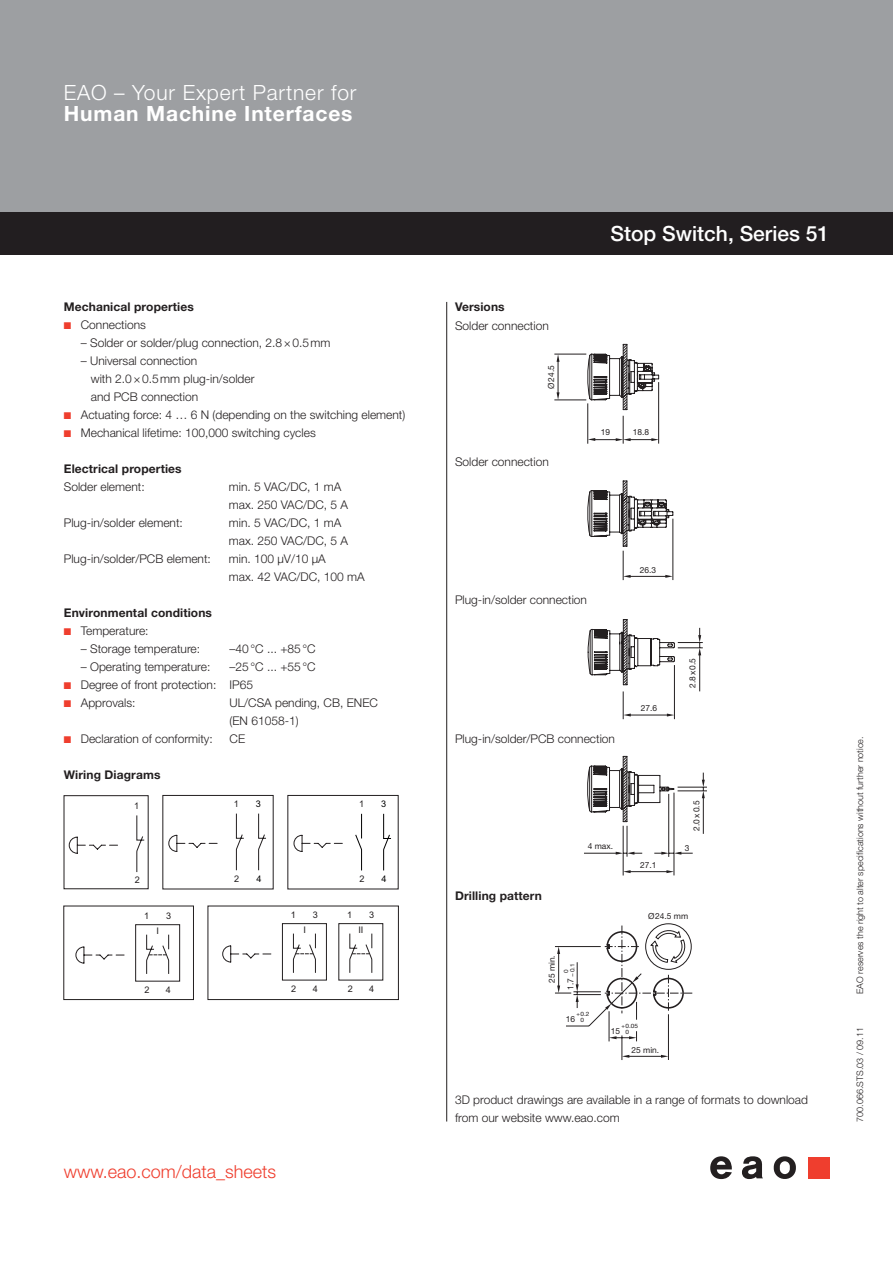
<style>
.page{position:relative;width:893px;height:1263px;background:#fff}
.page>*{position:absolute;margin:0;border:0;box-sizing:border-box;transform-origin:0 0}
.t1{font:300 21px "Helvetica Neue LT Pro";letter-spacing:.04em;color:#fff}
.t2{font:700 21px "Helvetica Neue LT Pro";letter-spacing:.04em;color:#fff}
.Titel_negativ_weiss{font:500 21px "Helvetica Neue LT Pro";color:#fff}
.t3{font:300 18px "Helvetica Neue LT Pro";color:#ef3e2e}
.Grundtext_englisch{font:300 12px/18px "Helvetica Neue LT Pro";color:#231f20}
.Grundtext_E_Aufz__St{font:300 12px/18px "Helvetica Neue LT Pro";color:#231f20}
.Grundtext_deutsch{font:300 12px/18px "Helvetica Neue LT Pro";color:#231f20}
.Grundtext_englisch-2{font:700 12px "Helvetica Neue LT Pro";letter-spacing:.01em;color:#231f20}
.Grundtext_deutsch-2{font:700 12px "Helvetica Neue LT Pro";letter-spacing:.01em;color:#231f20}
.Grundtext_französisc{font:700 12px "Helvetica Neue LT Pro";letter-spacing:.01em;color:#231f20}
.t4{font:9.15px "Arial";color:#231f20}
.t5{font:9.15px "Arial";color:#000}
.t6{font:300 9px "Helvetica Neue LT Pro";color:#231f20}
.t7{font:8.4px "Helvetica Neue LT Pro";color:#231f20}
.t8{font:5.85px/6.1px "Helvetica Neue LT Pro";color:#231f20;text-align:center}
.t9{font:5.85px/6.1px "Helvetica Neue LT Pro";color:#231f20;text-align:center;scale:1.1 1}
.s1{color:#ef3e2e}
</style>
<div class="page">
<div style="left:0;top:0;width:893px;height:213px;background:#9d9fa2"></div>
<svg style="left:774px;top:1156px;width:22px;height:23px"></svg>
<svg style="left:710px;top:1156px;width:22px;height:23px"></svg>
<div style="left:808px;top:1157px;width:21px;height:21px;background:#ef3e2e"></div>
<svg style="left:742px;top:1156px;width:21px;height:23px"></svg>
<svg style="left:624px;top:870px;width:7px;height:3px"></svg>
<svg style="left:666px;top:870px;width:8px;height:3px"></svg>
<svg style="left:557px;top:355px;width:2px;height:7px"></svg>
<svg style="left:557px;top:392px;width:2px;height:8px"></svg>
<hr style="left:674px;top:793px;width:1px;height:82px;background:#231f20">
<hr style="left:629px;top:871px;width:39px;height:1px;background:#231f20">
<hr style="left:623px;top:826px;width:1px;height:49px;background:#231f20">
<hr style="left:554px;top:354px;width:32px;height:1px;background:#231f20">
<hr style="left:554px;top:400px;width:32px;height:1px;background:#231f20">
<hr style="left:558px;top:361px;width:1px;height:32px;background:#231f20">
<hr style="left:668px;top:794px;width:1px;height:63px;background:#231f20">
<svg style="left:654px;top:852px;width:39px;height:3px"></svg>
<hr style="left:627px;top:826px;width:1px;height:31px;background:#231f20">
<svg style="left:616px;top:852px;width:26px;height:3px"></svg>
<hr style="left:584px;top:853px;width:35px;height:1px;background:#231f20">
<hr style="left:703px;top:796px;width:1px;height:38px;background:#231f20">
<svg style="left:587px;top:344px;width:120px;height:478px"></svg>
<svg style="left:555px;top:925px;width:137px;height:135px"></svg>
<div style="left:0;top:213px;width:893px;height:42px;background:#221e20"></div>
<hr style="left:446px;top:302px;width:1px;height:819px;background:#231f20">
<svg style="left:135px;top:924px;width:46px;height:58px"></svg>
<svg style="left:75px;top:946px;width:50px;height:18px"></svg>
<div style="left:64px;top:906px;width:130px;height:94px;border:1px solid #231f20"></div>
<svg style="left:282px;top:923px;width:45px;height:58px"></svg>
<svg style="left:222px;top:945px;width:50px;height:18px"></svg>
<svg style="left:338px;top:923px;width:45px;height:58px"></svg>
<div style="left:208px;top:906px;width:191px;height:94px;border:1px solid #231f20"></div>
<svg style="left:69px;top:836px;width:49px;height:18px"></svg>
<svg style="left:136px;top:815px;width:8px;height:57px"></svg>
<svg style="left:168px;top:834px;width:50px;height:18px"></svg>
<svg style="left:235px;top:813px;width:31px;height:58px"></svg>
<svg style="left:294px;top:834px;width:49px;height:18px"></svg>
<svg style="left:355px;top:813px;width:36px;height:58px"></svg>
<p class="t1" style="left:64px;top:80px;width:294px">EAO – Your Expert Partner for</p>
<p class="t2" style="left:64px;top:100px;width:290px">Human Machine Interfaces</p>
<p class="Grundtext_englisch-2" style="left:64px;top:300px;width:132px">Mechanical properties</p>
<p class="Grundtext_E_Aufz__St" style="left:64px;top:316px;width:84px"><span class="s1">■</span> Connections</p>
<p class="Grundtext_E_Aufz__St" style="left:81px;top:334px;width:251px">– Solder or solder/plug connection, 2.8×0.5mm</p>
<p class="Grundtext_englisch" style="left:91px;top:352px;width:165px;text-indent:-10px">– Universal connection<br>with 2.0×0.5mm plug-in/solder and PCB connection</p>
<p class="Grundtext_E_Aufz__St" style="left:64px;top:406px;width:343px"><span class="s1">■</span> Actuating force: 4 … 6 N (depending on the switching element)</p>
<p class="Grundtext_E_Aufz__St" style="left:64px;top:424px;width:253px"><span class="s1">■</span> Mechanical lifetime: 100,000 switching cycles</p>
<p class="Grundtext_englisch-2" style="left:64px;top:462px;width:119px">Electrical properties</p>
<p class="Grundtext_englisch" style="left:64px;top:478px;width:82px">Solder element:</p>
<p class="Grundtext_englisch" style="left:229px;top:478px;width:121px">min. 5 VAC/DC, 1 mA max. 250 VAC/DC, 5 A</p>
<p class="Grundtext_englisch" style="left:64px;top:514px;width:121px">Plug-in/solder element:</p>
<p class="Grundtext_englisch" style="left:229px;top:514px;width:121px">min. 5 VAC/DC, 1 mA max. 250 VAC/DC, 5 A</p>
<p class="Grundtext_englisch" style="left:64px;top:550px;width:149px">Plug-in/solder/PCB element:</p>
<p class="Grundtext_englisch" style="left:229px;top:550px;width:138px">min. 100 µV/10 µA<br>max. 42 VAC/DC, 100 mA</p>
<p class="Grundtext_englisch-2" style="left:64px;top:606px;width:150px">Environmental conditions</p>
<p class="Grundtext_E_Aufz__St" style="left:64px;top:622px;width:86px"><span class="s1">■</span> Temperature:</p>
<p class="Grundtext_englisch" style="left:81px;top:640px;width:121px">– Storage temperature:</p>
<p class="Grundtext_englisch" style="left:230px;top:640px;width:88px">–40°C ... +85°C</p>
<p class="Grundtext_englisch" style="left:81px;top:658px;width:131px">– Operating temperature:</p>
<p class="Grundtext_englisch" style="left:230px;top:658px;width:88px">–25°C ... +55°C</p>
<p class="Grundtext_E_Aufz__St" style="left:64px;top:676px;width:191px"><span class="s1">■</span> Degree of front protection: IP65</p>
<p class="Grundtext_E_Aufz__St" style="left:64px;top:694px;width:73px"><span class="s1">■</span> Approvals:</p>
<p class="Grundtext_E_Aufz__St" style="left:230px;top:694px;width:150px">UL/CSA pending, CB, ENEC (EN 61058-1)</p>
<p class="Grundtext_E_Aufz__St" style="left:64px;top:730px;width:151px"><span class="s1">■</span> Declaration of conformity:</p>
<p class="Grundtext_E_Aufz__St" style="left:230px;top:730px;width:17px">CE</p>
<p class="Grundtext_französisc" style="left:64px;top:768px;width:98px">Wiring Diagrams</p>
<p class="t4" style="left:134px;top:800px;width:7px">1</p>
<p class="t4" style="left:234px;top:798px;width:7px">1</p>
<p class="t5" style="left:256px;top:798px;width:7px">3</p>
<p class="t4" style="left:359px;top:798px;width:7px">1</p>
<p class="t5" style="left:381px;top:798px;width:7px">3</p>
<p class="t4" style="left:135px;top:874px;width:7px">2</p>
<p class="t4" style="left:234px;top:872px;width:7px">2</p>
<p class="t5" style="left:256px;top:872px;width:7px">4</p>
<p class="t4" style="left:359px;top:872px;width:7px">2</p>
<p class="t5" style="left:382px;top:872px;width:7px">4</p>
<p class="t4" style="left:144px;top:910px;width:7px">1</p>
<p class="t4" style="left:166px;top:910px;width:7px">3</p>
<p class="t4" style="left:291px;top:909px;width:7px">1</p>
<p class="t4" style="left:313px;top:909px;width:7px">3</p>
<p class="t4" style="left:347px;top:909px;width:7px">1</p>
<p class="t4" style="left:369px;top:909px;width:7px">3</p>
<p class="t4" style="left:157px;top:925px;width:4px">I</p>
<p class="t4" style="left:303px;top:924px;width:4px">I</p>
<p class="t4" style="left:358px;top:924px;width:7px">II</p>
<p class="t4" style="left:145px;top:984px;width:7px">2</p>
<p class="t4" style="left:166px;top:984px;width:7px">4</p>
<p class="t4" style="left:291px;top:983px;width:7px">2</p>
<p class="t4" style="left:313px;top:983px;width:7px">4</p>
<p class="t4" style="left:348px;top:983px;width:7px">2</p>
<p class="t4" style="left:369px;top:983px;width:7px">4</p>
<p class="t3" style="left:64px;top:1161px;width:214px">www.eao.com/data_sheets</p>
<p class="Grundtext_deutsch-2" style="left:455px;top:300px;width:51px">Versions</p>
<p class="Grundtext_deutsch" style="left:455px;top:316px;width:95px">Solder connection</p>
<p class="t7" style="left:546px;top:389px;width:25px;rotate:-90deg">Ø24.5</p>
<p class="Grundtext_deutsch" style="left:455px;top:453px;width:95px">Solder connection</p>
<p class="Titel_negativ_weiss" style="left:611px;top:221px;width:220px">Stop Switch, Series 51</p>
<p class="t7" style="left:601px;top:427px;width:11px">19</p>
<p class="t7" style="left:633px;top:427px;width:18px">18.8</p>
<p class="Grundtext_deutsch" style="left:455px;top:591px;width:134px">Plug-in/solder connection</p>
<p class="t7" style="left:640px;top:564px;width:18px">26.3</p>
<p class="Grundtext_deutsch" style="left:455px;top:729px;width:162px">Plug-in/solder/PCB connection</p>
<p class="t7" style="left:641px;top:702px;width:18px">27.6</p>
<p class="t7" style="left:687px;top:688px;width:31px;rotate:-90deg">2.8x0.5</p>
<p class="t7" style="left:691px;top:830px;width:31px;rotate:-90deg">2.0x0.5</p>
<p class="t7" style="left:588px;top:841px;width:27px">4 max.</p>
<p class="t7" style="left:685px;top:843px;width:6px">3</p>
<p class="Grundtext_deutsch-2" style="left:455px;top:888px;width:89px">Drilling pattern</p>
<p class="t7" style="left:546px;top:983px;width:29px;rotate:-90deg">25 min.</p>
<p class="t9" style="left:563px;top:977px;width:14px;rotate:-90deg">0 -0.1</p>
<p class="t7" style="left:565px;top:990px;width:13px;rotate:-90deg">1.7</p>
<p class="t8" style="left:576px;top:1011px;width:15px">+0.2<br>0</p>
<p class="t7" style="left:566px;top:1014px;width:11px">16</p>
<p class="t7" style="left:640px;top:860px;width:18px">27.1</p>
<p class="t7" style="left:648px;top:910px;width:42px">Ø24.5 mm</p>
<p class="t8" style="left:625px;top:1022px;width:14px;text-align:left;text-indent:-4px">+0.05<br>0</p>
<p class="t7" style="left:611px;top:1026px;width:11px">15</p>
<p class="t7" style="left:632px;top:1044px;width:29px">25 min.</p>
<p class="Grundtext_deutsch" style="left:455px;top:1090px;width:355px">3D product drawings are available in a range of formats to download from our website www.eao.com</p>
<p class="t6" style="left:854px;top:994px;width:259px;rotate:-90deg">EAO reserves the right to alter specifications without further notice.</p>
<p class="t6" style="left:854px;top:1121px;width:96px;rotate:-90deg">700.066.STS.03 / 09.11</p>
</div>
